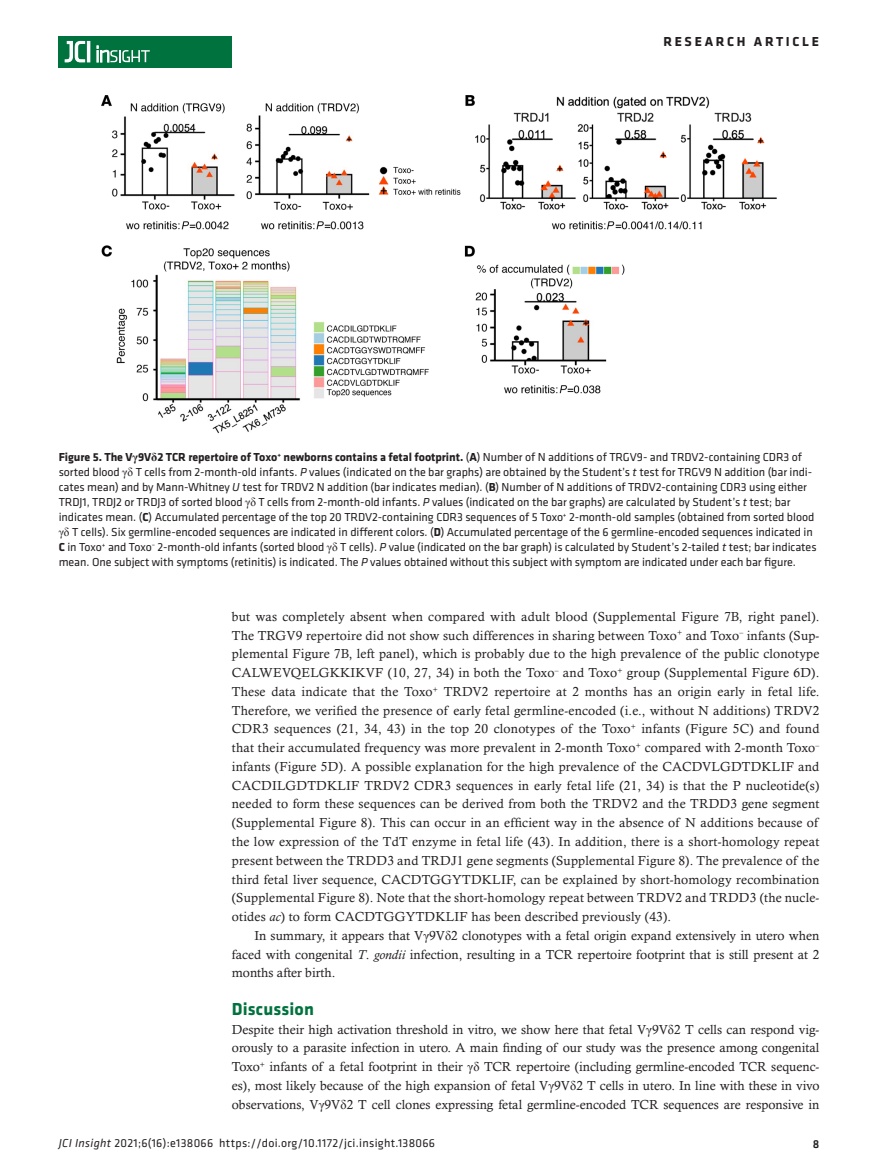
<style>
.page{position:relative;width:878px;height:1175px;background:#fff}
.page>*{position:absolute;margin:0;border:0;box-sizing:border-box;transform-origin:0 0}
.t1{font:700 18px "Klavika";letter-spacing:.01em;color:#00723e}
.t2{font:700 13.5px "Klavika Basic";letter-spacing:.2em;color:#231f20}
.t3{font:13.2px/18.8px "Calisto MT Std";color:#231f20;text-align:justify}
.t4{font:12px/15px "Klavika Basic";letter-spacing:-.005em;color:#231f20}
.t5{font:12px "Klavika Basic";letter-spacing:.025em;color:#231f20}
.t6{font:500 12px "Klavika Basic";color:#231f20}
.s1{font-weight:700}
.s2{font-family:"Times New Roman";font-weight:700}
.s3{font-family:"Times New Roman"}
.s4{font-style:italic}
</style>
<div class="page">
<div style="left:59px;top:36px;width:173px;height:31px;background:#00723e"></div>
<hr style="left:87px;top:41px;width:3px;height:21px;background:#fff">
<svg style="left:64px;top:41px;width:21px;height:22px"></svg>
<svg style="left:97px;top:46px;width:53px;height:16px"></svg>
<img style="left:102px;top:96px;width:674px;height:338px">
<p class="t2" style="left:663px;top:32px;width:157px">RESEARCH ARTICLE</p>
<p class="t4" style="left:59px;top:449px;width:759px"><span class="s1">Figure 5. The V</span><span class="s2">γ</span><span class="s1">9V</span><span class="s2">δ</span><span class="s1">2 TCR repertoire of Toxo</span><sup>+</sup> <span class="s1">newborns contains a fetal footprint.</span> (<span class="s1">A</span>) Number of N additions of TRGV9- and TRDV2-containing CDR3 of sorted blood <span class="s3">γδ</span> T cells from 2-month-old infants. <span class="s4">P</span> values (indicated on the bar graphs) are obtained by the Student’s <span class="s4">t</span> test for TRGV9 N addition (bar indi&shy;cates mean) and by Mann-Whitney <span class="s4">U</span> test for TRDV2 N addition (bar indicates median). (<span class="s1">B</span>) Number of N additions of TRDV2-containing CDR3 using either TRDJ1, TRDJ2 or TRDJ3 of sorted blood <span class="s3">γδ</span> T cells from 2-month-old infants. <span class="s4">P</span> values (indicated on the bar graphs) are calculated by Student’s <span class="s4">t</span> test; bar indicates mean. (<span class="s1">C</span>) Accumulated percentage of the top 20 TRDV2-containing CDR3 sequences of 5 Toxo<sup>+</sup> 2-month-old samples (obtained from sorted blood <span class="s3">γδ</span> T cells). Six germline-encoded sequences are indicated in different colors. (<span class="s1">D</span>) Accumulated percentage of the 6 germline-encoded sequences indicated in <span class="s1">C</span> in Toxo<sup>+</sup> and Toxo<sup>–</sup> 2-month-old infants (sorted blood <span class="s3">γδ</span> T cells). <span class="s4">P</span> value (indicated on the bar graph) is calculated by Student’s 2-tailed <span class="s4">t</span> test; bar indicates mean. One subject with symptoms (retinitis) is indicated. The <span class="s4">P</span> values obtained without this subject with symptom are indicated under each bar figure.</p>
<p class="t3" style="left:232px;top:607px;width:589px">but was completely absent when compared with adult blood (Supplemental Figure 7B, right panel).<br>The TRGV9 repertoire did not show such differences in sharing between Toxo<sup>+</sup> and Toxo<sup>–</sup> infants (Sup&shy;plemental Figure 7B, left panel), which is probably due to the high prevalence of the public clonotype CALWEVQELGKKIKVF (10, 27, 34) in both the Toxo<sup>–</sup> and Toxo<sup>+</sup> group (Supplemental Figure 6D).<br>These data indicate that the Toxo<sup>+</sup> TRDV2 repertoire at 2 months has an origin early in fetal life.<br>Therefore, we verified the presence of early fetal germline-encoded (i.e., without N additions) TRDV2<br>CDR3 sequences (21, 34, 43) in the top 20 clonotypes of the Toxo<sup>+</sup> infants (Figure 5C) and found that their accumulated frequency was more prevalent in 2-month Toxo<sup>+</sup> compared with 2-month Toxo<sup>– </sup>infants (Figure 5D). A possible explanation for the high prevalence of the CACDVLGDTDKLIF and CACDILGDTDKLIF TRDV2 CDR3 sequences in early fetal life (21, 34) is that the P nucleotide(s) needed to form these sequences can be derived from both the TRDV2 and the TRDD3 gene segment (Supplemental Figure 8). This can occur in an efficient way in the absence of N additions because of the low expression of the TdT enzyme in fetal life (43). In addition, there is a short-homology repeat present between the TRDD3 and TRDJ1 gene segments (Supplemental Figure 8). The prevalence of the third fetal liver sequence, CACDTGGYTDKLIF, can be explained by short-homology recombination (Supplemental Figure 8). Note that the short-homology repeat between TRDV2 and TRDD3 (the nucle&shy;otides <span class="s4">ac</span>) to form CACDTGGYTDKLIF has been described previously (43).</p>
<p class="t3" style="left:232px;top:926px;width:589px;text-indent:22px">In summary, it appears that V<span class="s3">γ</span>9V<span class="s3">δ</span>2 clonotypes with a fetal origin expand extensively in utero when faced with congenital <span class="s4">T</span>. <span class="s4">gondii</span> infection, resulting in a TCR repertoire footprint that is still present at 2 months after birth.</p>
<h1 class="t1" style="left:232px;top:995px;width:84px">Discussion</h1>
<p class="t3" style="left:232px;top:1019px;width:589px">Despite their high activation threshold in vitro, we show here that fetal V<span class="s3">γ</span>9V<span class="s3">δ</span>2 T cells can respond vig&shy;orously to a parasite infection in utero. A main finding of our study was the presence among congenital Toxo<sup>+</sup> infants of a fetal footprint in their <span class="s3">γδ</span> TCR repertoire (including germline-encoded TCR sequenc&shy;es), most likely because of the high expansion of fetal V<span class="s3">γ</span>9V<span class="s3">δ</span>2 T cells in utero. In line with these in vivo observations, V<span class="s3">γ</span>9V<span class="s3">δ</span>2 T cell clones expressing fetal germline-encoded TCR sequences are responsive in</p>
<p class="t5" style="left:59px;top:1135px;width:377px"><span class="s4">JCI Insight</span> 2021;6(16):e138066 https://doi.org/10.1172/jci.insight.138066</p>
<p class="t6" style="left:812px;top:1135px;width:8px">8</p>
</div>
